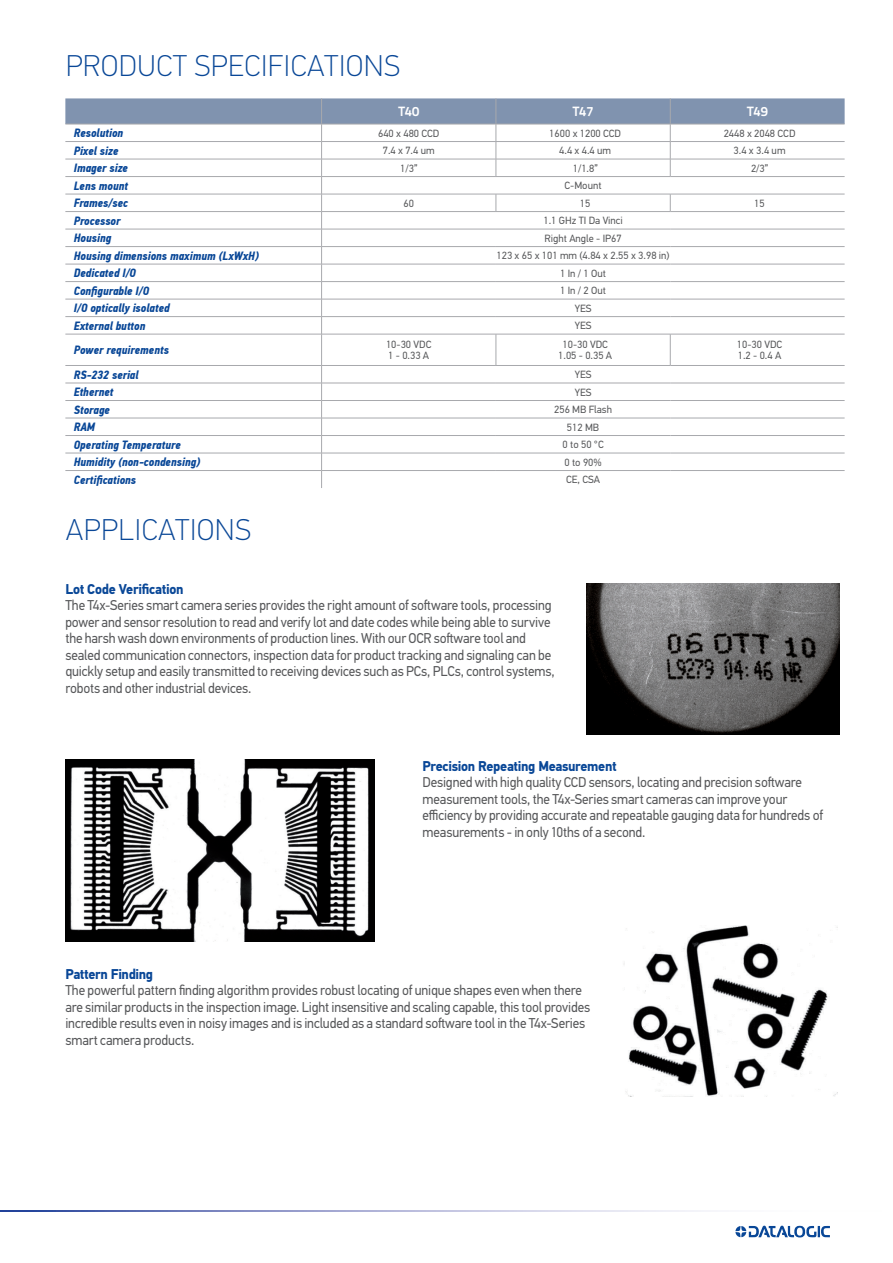
<style>
.page{position:relative;width:893px;height:1263px;background:#fff}
.page>*{position:absolute;margin:0;border:0;box-sizing:border-box;transform-origin:0 0}
.t1{font:100 30px "PF Din Text Pro";letter-spacing:.02em;color:#094797}
.t2{font:14.25px/16.5px "PF Din Text Pro";letter-spacing:-.01em;color:#57585a;scale:.95 1}
.t3{font:700 14.25px "PF Din Text Pro";letter-spacing:-.025em;color:#094797;scale:.95 1}
.t4{font:700 13.5px "Titillium Text 22 L";color:#fff}
.t5{font:italic 700 12px "PF Din Text Cond Pro";color:#094797}
.t6{font:10.5px/10.5px "PF Din Text Pro";color:#57585a}
</style>
<div class="page">
<svg style="left:0;top:1211px;width:704px;height:1px"></svg>
<svg style="left:735px;top:1225px;width:95px;height:12px"></svg>
<img style="left:587px;top:583px;width:253px;height:151px">
<img style="left:65px;top:759px;width:309px;height:183px">
<img style="left:623px;top:925px;width:215px;height:171px">
<svg style="left:65px;top:98px;width:780px;height:236px"></svg>
<hr style="left:496px;top:316px;width:174px;height:1px;background:#a8a9ad">
<hr style="left:670px;top:316px;width:175px;height:1px;background:#a8a9ad">
<hr style="left:65px;top:334px;width:257px;height:1px;background:#a8a9ad">
<hr style="left:322px;top:334px;width:174px;height:1px;background:#a8a9ad">
<hr style="left:321px;top:334px;width:1px;height:31px;background:#a8a9ad">
<hr style="left:496px;top:334px;width:174px;height:1px;background:#a8a9ad">
<hr style="left:496px;top:334px;width:1px;height:31px;background:#a8a9ad">
<hr style="left:670px;top:334px;width:175px;height:1px;background:#a8a9ad">
<hr style="left:670px;top:334px;width:1px;height:31px;background:#a8a9ad">
<hr style="left:65px;top:365px;width:257px;height:1px;background:#a8a9ad">
<hr style="left:322px;top:365px;width:174px;height:1px;background:#a8a9ad">
<hr style="left:496px;top:365px;width:174px;height:1px;background:#a8a9ad">
<hr style="left:670px;top:365px;width:175px;height:1px;background:#a8a9ad">
<hr style="left:65px;top:383px;width:257px;height:1px;background:#a8a9ad">
<hr style="left:322px;top:383px;width:174px;height:1px;background:#a8a9ad">
<hr style="left:496px;top:383px;width:174px;height:1px;background:#a8a9ad">
<hr style="left:670px;top:383px;width:175px;height:1px;background:#a8a9ad">
<hr style="left:65px;top:400px;width:257px;height:1px;background:#a8a9ad">
<hr style="left:322px;top:400px;width:174px;height:1px;background:#a8a9ad">
<hr style="left:496px;top:400px;width:174px;height:1px;background:#a8a9ad">
<hr style="left:670px;top:400px;width:175px;height:1px;background:#a8a9ad">
<hr style="left:65px;top:418px;width:257px;height:1px;background:#a8a9ad">
<hr style="left:322px;top:418px;width:174px;height:1px;background:#a8a9ad">
<hr style="left:496px;top:418px;width:174px;height:1px;background:#a8a9ad">
<hr style="left:670px;top:418px;width:175px;height:1px;background:#a8a9ad">
<hr style="left:65px;top:435px;width:257px;height:1px;background:#a8a9ad">
<hr style="left:322px;top:435px;width:174px;height:1px;background:#a8a9ad">
<hr style="left:496px;top:435px;width:174px;height:1px;background:#a8a9ad">
<hr style="left:670px;top:435px;width:175px;height:1px;background:#a8a9ad">
<hr style="left:65px;top:453px;width:257px;height:1px;background:#a8a9ad">
<hr style="left:322px;top:453px;width:174px;height:1px;background:#a8a9ad">
<hr style="left:496px;top:453px;width:174px;height:1px;background:#a8a9ad">
<hr style="left:670px;top:453px;width:175px;height:1px;background:#a8a9ad">
<hr style="left:65px;top:470px;width:257px;height:1px;background:#a8a9ad">
<hr style="left:322px;top:470px;width:174px;height:1px;background:#a8a9ad">
<svg style="left:321px;top:366px;width:1px;height:122px"></svg>
<hr style="left:496px;top:470px;width:174px;height:1px;background:#a8a9ad">
<hr style="left:670px;top:470px;width:175px;height:1px;background:#a8a9ad">
<h1 class="t1" style="left:66px;top:48px;width:336px">PRODUCT SPECIFICATIONS</h1>
<p class="t4" style="left:398px;top:101px;width:22px">T40</p>
<p class="t4" style="left:573px;top:101px;width:22px">T47</p>
<p class="t4" style="left:747px;top:101px;width:22px">T49</p>
<p class="t5" style="left:74px;top:126px;width:51px">Resolution</p>
<p class="t6" style="left:378px;top:128px;width:63px">640 x 480 CCD</p>
<p class="t6" style="left:549px;top:128px;width:73px">1600 x 1200 CCD</p>
<p class="t6" style="left:724px;top:128px;width:73px">2448 x 2048 CCD</p>
<p class="t5" style="left:74px;top:143px;width:46px">Pixel size</p>
<p class="t6" style="left:383px;top:145px;width:53px">7.4 x 7.4 um</p>
<p class="t6" style="left:559px;top:145px;width:53px">4.4 x 4.4 um</p>
<p class="t6" style="left:734px;top:145px;width:53px">3.4 x 3.4 um</p>
<p class="t5" style="left:74px;top:161px;width:56px">Imager size</p>
<p class="t6" style="left:400px;top:163px;width:19px">1/3”</p>
<p class="t6" style="left:573px;top:163px;width:26px">1/1.8”</p>
<p class="t6" style="left:751px;top:163px;width:19px">2/3”</p>
<p class="t5" style="left:74px;top:178px;width:56px">Lens mount</p>
<p class="t6" style="left:565px;top:180px;width:39px">C-Mount</p>
<p class="t5" style="left:74px;top:196px;width:56px">Frames/sec</p>
<p class="t6" style="left:403px;top:198px;width:12px">60</p>
<p class="t6" style="left:580px;top:198px;width:12px">15</p>
<p class="t6" style="left:754px;top:198px;width:12px">15</p>
<p class="t5" style="left:74px;top:213px;width:48px">Processor</p>
<p class="t6" style="left:543px;top:215px;width:81px">1.1 GHz TI Da Vinci</p>
<p class="t5" style="left:74px;top:231px;width:39px">Housing</p>
<p class="t6" style="left:544px;top:233px;width:79px">Right Angle - IP67</p>
<p class="t5" style="left:74px;top:248px;width:187px">Housing dimensions maximum (LxWxH)</p>
<p class="t6" style="left:496px;top:250px;width:175px">123 x 65 x 101 mm (4.84 x 2.55 x 3.98 in)</p>
<p class="t5" style="left:74px;top:266px;width:64px">Dedicated I/O</p>
<p class="t6" style="left:560px;top:268px;width:47px">1 In / 1 Out</p>
<p class="t5" style="left:74px;top:283px;width:77px">Configurable I/O</p>
<p class="t6" style="left:560px;top:285px;width:47px">1 In / 2 Out</p>
<p class="t5" style="left:74px;top:301px;width:97px">I/O optically isolated</p>
<p class="t6" style="left:575px;top:303px;width:18px">YES</p>
<p class="t5" style="left:74px;top:318px;width:73px">External button</p>
<p class="t6" style="left:575px;top:320px;width:18px">YES</p>
<p class="t5" style="left:74px;top:343px;width:97px">Power requirements</p>
<p class="t6" style="left:386px;top:340px;width:47px">10-30 VDC<br>1 - 0.33 A</p>
<p class="t6" style="left:558px;top:340px;width:56px;text-align:center">10-30 VDC<br>1.05 - 0.35 A</p>
<p class="t6" style="left:737px;top:340px;width:47px">10-30 VDC<br>1.2 - 0.4 A</p>
<p class="t5" style="left:74px;top:367px;width:66px">RS-232 serial</p>
<p class="t6" style="left:575px;top:369px;width:18px">YES</p>
<p class="t5" style="left:74px;top:385px;width:41px">Ethernet</p>
<p class="t6" style="left:575px;top:387px;width:18px">YES</p>
<p class="t5" style="left:74px;top:402px;width:38px">Storage</p>
<p class="t6" style="left:554px;top:404px;width:59px">256 MB Flash</p>
<p class="t5" style="left:74px;top:420px;width:23px">RAM</p>
<p class="t6" style="left:567px;top:422px;width:34px">512 MB</p>
<p class="t5" style="left:74px;top:437px;width:109px">Operating Temperature</p>
<p class="t6" style="left:562px;top:439px;width:43px">0 to 50 °C</p>
<p class="t5" style="left:74px;top:455px;width:128px">Humidity (non-condensing)</p>
<p class="t6" style="left:564px;top:457px;width:39px">0 to 90%</p>
<p class="t5" style="left:74px;top:472px;width:64px">Certifications</p>
<p class="t6" style="left:566px;top:474px;width:36px">CE, CSA</p>
<h1 class="t1" style="left:66px;top:512px;width:187px">APPLICATIONS</h1>
<p class="t3" style="left:65px;top:580px;width:126px">Lot Code Verification</p>
<p class="t2" style="left:65px;top:597px;width:517px">The T4x-Series smart camera series provides the right amount of software tools, processing power and sensor resolution to read and verify lot and date codes while being able to survive the harsh wash down environments of production lines. With our OCR software tool and sealed communication connectors, inspection data for product tracking and signaling can be quickly setup and easily transmitted to receiving devices such as PCs, PLCs, control systems, robots and other industrial devices.</p>
<p class="t3" style="left:422px;top:757px;width:206px">Precision Repeating Measurement</p>
<p class="t2" style="left:422px;top:774px;width:423px">Designed with high quality CCD sensors, locating and precision software measurement tools, the T4x-Series smart cameras can improve your efficiency by providing accurate and repeatable gauging data for hundreds of measurements - in only 10ths of a second.</p>
<p class="t3" style="left:65px;top:965px;width:94px">Pattern Finding</p>
<p class="t2" style="left:65px;top:982px;width:554px">The powerful pattern finding algorithm provides robust locating of unique shapes even when there are similar products in the inspection image. Light insensitive and scaling capable, this tool provides incredible results even in noisy images and is included as a standard software tool in the T4x-Series smart camera products.</p>
</div>
